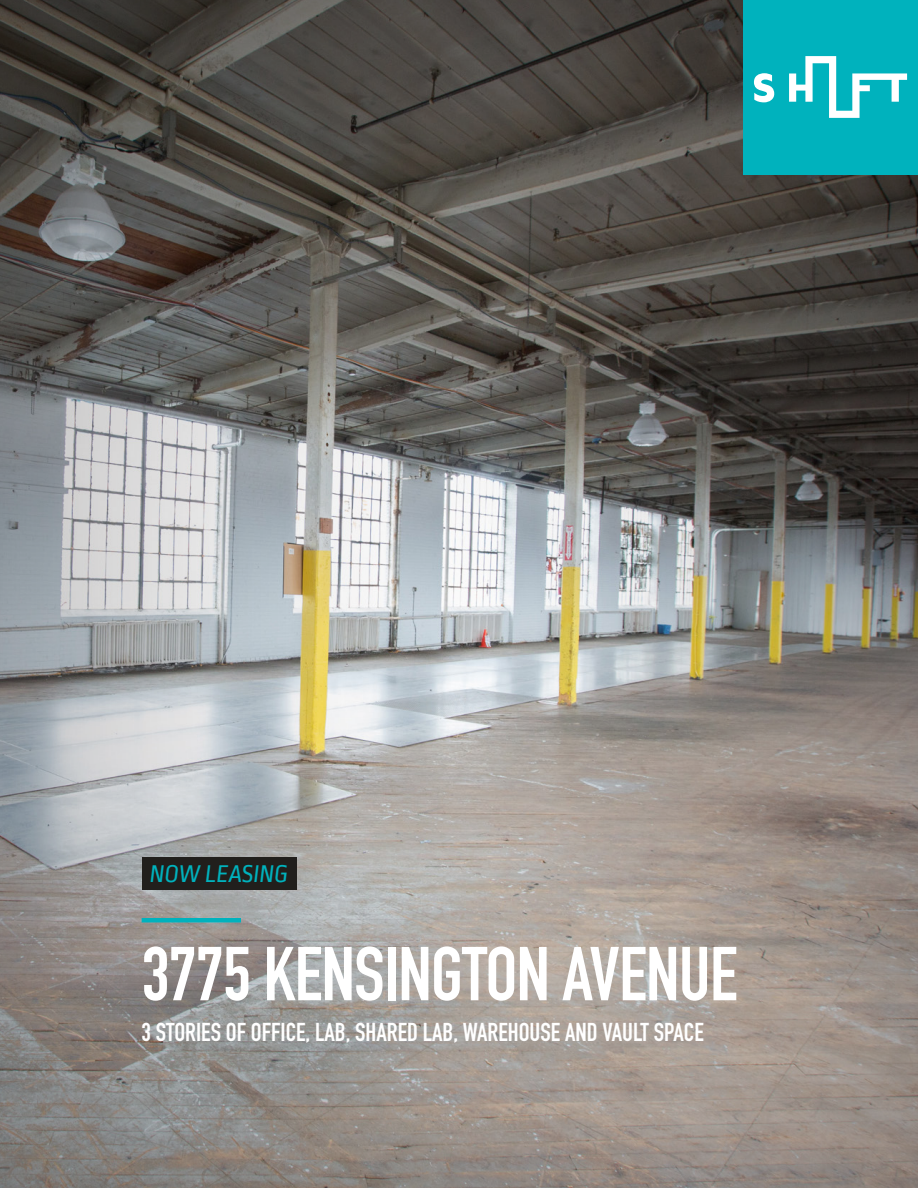
<style>
.page{position:relative;width:918px;height:1188px;background:#fff}
.page>*{position:absolute;margin:0;border:0;box-sizing:border-box;transform-origin:0 0}
.t1{font:700 75px "DIN Condensed";letter-spacing:-.01em;color:#fff}
.t2{font:700 25.5px "DIN Condensed";color:#fff}
.t3{font:italic 25.5px "Ropa Sans";color:#00b2bd}
</style>
<div class="page">
<div style="left:0;top:0;width:918px;height:1188px;background:#231f20;opacity:.5"></div>
<div style="left:142px;top:857px;width:154px;height:33px;background:#211f1c"></div>
<div style="left:743px;top:0;width:175px;height:175px;background:#00b2bd"></div>
<svg style="left:789px;top:56px;width:118px;height:62px"></svg>
<svg style="left:754px;top:73px;width:20px;height:29px"></svg>
<hr style="left:142px;top:918px;width:99px;height:4px;background:#00b2bd">
<p class="t3" style="left:150px;top:859px;width:140px">NOW LEASING</p>
<h1 class="t1" style="left:142px;top:924px;width:598px">3775 KENSINGTON AVENUE</h1>
<p class="t2" style="left:142px;top:1015px;width:564px">3 STORIES OF OFFICE, LAB, SHARED LAB, WAREHOUSE AND VAULT SPACE</p>
</div>
